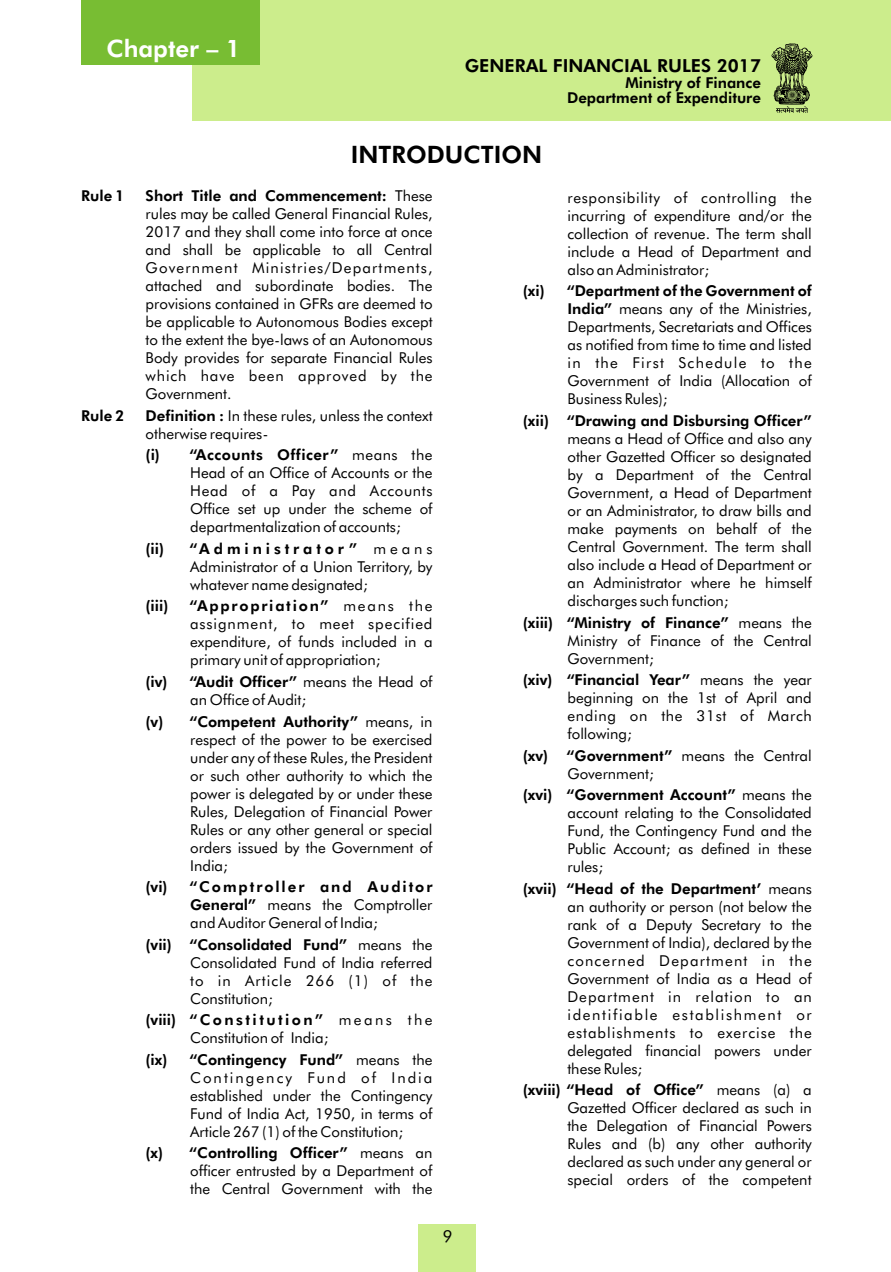
<style>
.page{position:relative;width:891px;height:1272px;background:#fff}
.page>*{position:absolute;margin:0;border:0;box-sizing:border-box;transform-origin:0 0}
.t1{font:800 24px "Futura BT";color:#000}
.t2{font:800 24px "Futura BT";color:#fff}
.t3{font:800 18px "Futura BT";color:#000}
.t4{font:16.5px "Futura BT";color:#000}
.t5{font:15px/18px "Futura BT";color:#000;text-align:justify}
.t6{font:800 15px/15.3px "Futura BT";color:#000;text-align:right}
.s1{font-weight:800}
</style>
<div class="page">
<div style="left:192px;top:0;width:698px;height:120px;background:#cced8c"></div>
<div style="left:418px;top:1224px;width:58px;height:47px;background:#cced8c"></div>
<div style="left:82px;top:0;width:178px;height:65px;background:#78bd33"></div>
<svg style="left:771px;top:43px;width:41px;height:70px"></svg>
<h1 class="t2" style="left:106px;top:39px;width:135px">Chapter – 1</h1>
<p class="t3" style="left:464px;top:58px;width:298px">GENERAL FINANCIAL RULES 2017</p>
<p class="t6" style="left:567px;top:76px;width:195px">Ministry of Finance<br>Department of Expenditure</p>
<h1 class="t1" style="left:351px;top:144px;width:193px">INTRODUCTION</h1>
<p class="t6" style="left:81px;top:190px;width:44px">Rule 1</p>
<p class="t5" style="left:145px;top:188px;width:288px"><span class="s1">Short Title and Commencement:</span> These rules may be called General Financial Rules, 2017 and they shall come into force at once and shall be applicable to all Central Government Ministries/Departments, attached and subordinate bodies. The provisions contained in GFRs are deemed to be applicable to Autonomous Bodies except to the extent the bye-laws of an Autonomous Body provides for separate Financial Rules which have been approved by the Government.</p>
<p class="t6" style="left:81px;top:409px;width:44px">Rule 2</p>
<p class="t5" style="left:145px;top:408px;width:288px"><span class="s1">Definition :</span> In these rules, unless the context otherwise requires-</p>
<p class="t5" style="left:190px;top:447px;width:244px;text-indent:-45px"><span class="s1">(i) “Accounts Officer”</span> means the Head of an Office of Accounts or the Head of a Pay and Accounts Office set up under the scheme of departmentalization of accounts;</p>
<p class="t5" style="left:190px;top:541px;width:244px;text-indent:-45px"><span class="s1">(ii) “Administrator”</span> means Administrator of a Union Territory, by whatever name designated;</p>
<p class="t6" style="left:145px;top:600px;width:24px">(iii)</p>
<p class="t5" style="left:189px;top:598px;width:244px"><span class="s1">“Appropriation”</span> means the assignment, to meet specified expenditure, of funds included in a primary unit of appropriation;</p>
<p class="t5" style="left:190px;top:674px;width:244px;text-indent:-45px"><span class="s1">(iv) “Audit Officer”</span> means the Head of an Office of Audit;</p>
<p class="t5" style="left:190px;top:713px;width:244px;text-indent:-45px"><span class="s1">(v) “Competent Authority”</span> means, in respect of the power to be exercised under any of these Rules, the President or such other authority to which the power is delegated by or under these Rules, Delegation of Financial Power Rules or any other general or special orders issued by the Government of India;</p>
<p class="t5" style="left:190px;top:879px;width:244px;text-indent:-45px"><span class="s1">(vi) “Comptroller and Auditor General”</span> means the Comptroller and Auditor General of India;</p>
<p class="t5" style="left:190px;top:936px;width:244px;text-indent:-45px"><span class="s1">(vii) “Consolidated Fund”</span> means the Consolidated Fund of India referred to in Article 266 (1) of the Constitution;</p>
<p class="t5" style="left:190px;top:1012px;width:244px;text-indent:-45px"><span class="s1">(viii) “Constitution”</span> means the<br>Constitution of India;</p>
<p class="t5" style="left:190px;top:1051px;width:244px;text-indent:-45px"><span class="s1">(ix) “Contingency Fund”</span> means the Contingency Fund of India established under the Contingency Fund of India Act, 1950, in terms of Article 267 (1) of the Constitution;</p>
<p class="t5" style="left:190px;top:1145px;width:244px;text-indent:-45px"><span class="s1">(x) “Controlling Officer”</span> means an officer entrusted by a Department of the Central Government with the</p>
<p class="t4" style="left:442px;top:1229px;width:11px">9</p>
<p class="t5" style="left:567px;top:190px;width:246px">responsibility of controlling the incurring of expenditure and/or the collection of revenue. The term shall include a Head of Department and also an Administrator;</p>
<p class="t5" style="left:567px;top:283px;width:246px;text-indent:-45px"><span class="s1">(xi) “Department of the Government of India”</span> means any of the Ministries, Departments, Secretariats and Offices as notified from time to time and listed in the First Schedule to the Government of India (Allocation of Business Rules);</p>
<p class="t6" style="left:522px;top:414px;width:290px">(xii) “Drawing and Disbursing Officer”</p>
<p class="t5" style="left:567px;top:431px;width:246px">means a Head of Office and also any other Gazetted Officer so designated by a Department of the Central Government, a Head of Department or an Administrator, to draw bills and make payments on behalf of the Central Government. The term shall also include a Head of Department or an Administrator where he himself discharges such function;</p>
<p class="t5" style="left:567px;top:614px;width:246px;text-indent:-45px"><span class="s1">(xiii) “Ministry of Finance”</span> means the Ministry of Finance of the Central Government;</p>
<p class="t5" style="left:567px;top:672px;width:246px;text-indent:-45px"><span class="s1">(xiv) “Financial Year”</span> means the year beginning on the 1st of April and ending on the 31st of March following;</p>
<p class="t5" style="left:567px;top:747px;width:246px;text-indent:-45px"><span class="s1">(xv) “Government”</span> means the Central<br>Government;</p>
<p class="t5" style="left:567px;top:787px;width:246px;text-indent:-45px"><span class="s1">(xvi) “Government Account”</span> means the account relating to the Consolidated Fund, the Contingency Fund and the Public Account; as defined in these rules;</p>
<p class="t5" style="left:567px;top:880px;width:246px;text-indent:-44px"><span class="s1">(xvii) “Head of the Department’</span> means an authority or person (not below the rank of a Deputy Secretary to the Government of India), declared by the concerned Department in the Government of India as a Head of Department in relation to an identifiable establishment or establishments to exercise the delegated financial powers under these Rules;</p>
<p class="t5" style="left:567px;top:1082px;width:246px;text-indent:-45px"><span class="s1">(xviii) “Head of Office”</span> means (a) a Gazetted Officer declared as such in the Delegation of Financial Powers Rules and (b) any other authority declared as such under any general or special orders of the competent</p>
</div>
